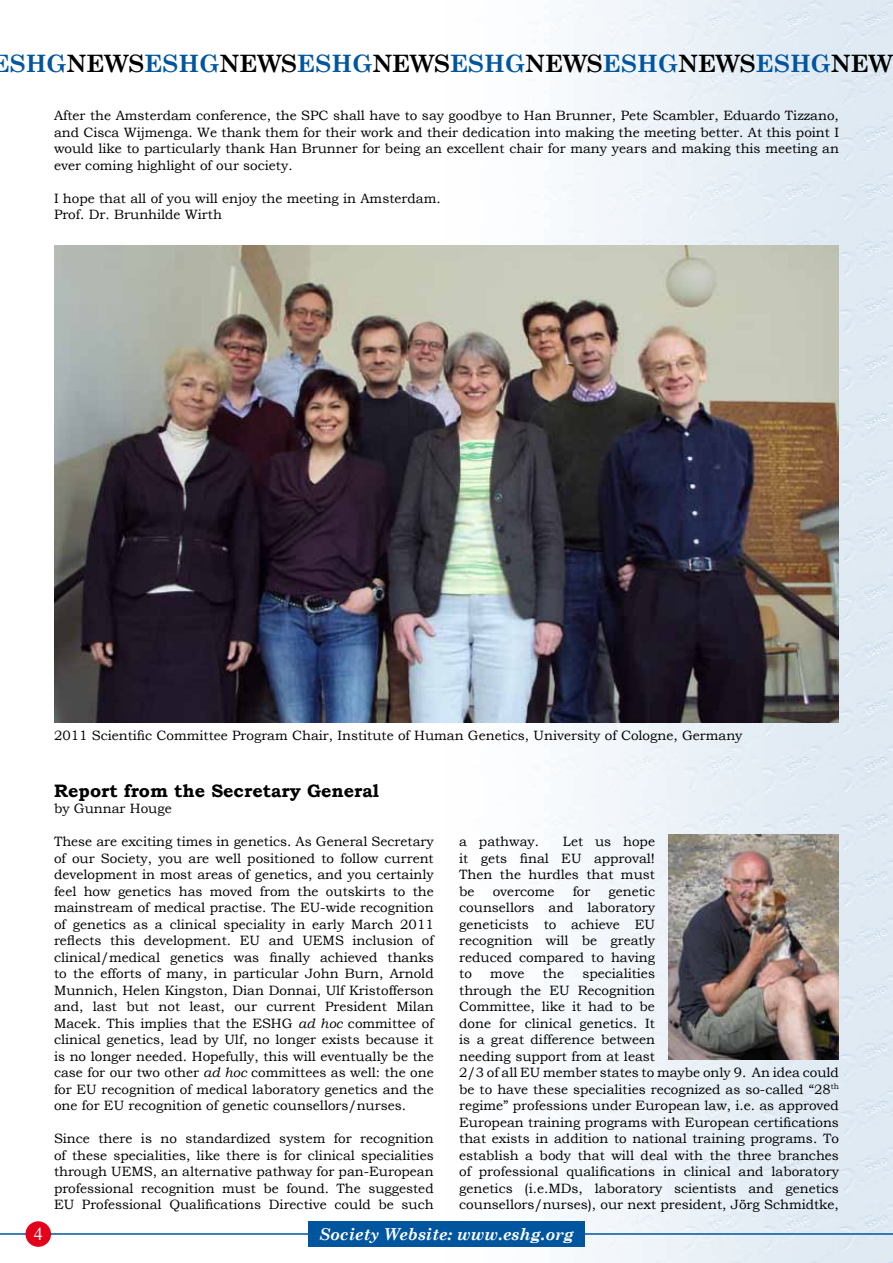
<style>
.page{position:relative;width:893px;height:1263px;background:#fff}
.page>*{position:absolute;margin:0;border:0;box-sizing:border-box;transform-origin:0 0}
.t1{font:700 24px "Century Schoolbook";color:#00559f}
.t2{font:700 18px "Bookman Old Style";color:#000}
.t3{font:18px "Times New Roman";color:#fff}
.t4{font:italic 700 16.5px "Century Schoolbook";color:#fff}
.t5{font:13.5px/16.5px "Bookman Old Style";color:#000;text-align:justify}
.s1{color:#000}
.s2{font-style:italic}
</style>
<div class="page">
<img style="left:446px;top:0;width:447px;height:1263px">
<hr style="left:0;top:1233px;width:893px;height:2px;background:#00559f">
<div style="left:26px;top:1221px;width:25px;height:26px;background:#e2001a;border-radius:50%"></div>
<div style="left:308px;top:1221px;width:277px;height:26px;background:#00559f"></div>
<img style="left:54px;top:246px;width:785px;height:477px">
<img style="left:668px;top:834px;width:171px;height:226px">
<h1 class="t1" style="left:-9px;top:44px;width:903px">ESHG<span class="s1">NEWS</span>ESHG<span class="s1">NEWS</span>ESHG<span class="s1">NEWS</span>ESHG<span class="s1">NEWS</span>ESHG<span class="s1">NEWS</span>ESHG<span class="s1">NEW</span></h1>
<p class="t5" style="left:54px;top:107px;width:786px">After the Amsterdam conference, the SPC shall have to say goodbye to Han Brunner, Pete Scambler, Eduardo Tizzano, and Cisca Wijmenga. We thank them for their work and their dedication into making the meeting better. At this point I would like to particularly thank Han Brunner for being an excellent chair for many years and making this meeting an ever coming highlight of our society.</p>
<p class="t5" style="left:54px;top:190px;width:388px">I hope that all of you will enjoy the meeting in Amsterdam.<br>Prof. Dr. Brunhilde Wirth</p>
<p class="t5" style="left:54px;top:728px;width:690px">2011 Scientific Committee Program Chair, Institute of Human Genetics, University of Cologne, Germany</p>
<h2 class="t2" style="left:54px;top:777px;width:327px">Report from the Secretary General</h2>
<p class="t5" style="left:54px;top:800px;width:119px">by Gunnar Houge</p>
<p class="t5" style="left:54px;top:833px;width:381px">These are exciting times in genetics. As General Secretary of our Society, you are well positioned to follow current development in most areas of genetics, and you certainly feel how genetics has moved from the outskirts to the mainstream of medical practise. The EU-wide recognition of genetics as a clinical speciality in early March 2011 reflects this development. EU and UEMS inclusion of clinical/medical genetics was finally achieved thanks to the efforts of many, in particular John Burn, Arnold Munnich, Helen Kingston, Dian Donnai, Ulf Kristofferson and, last but not least, our current President Milan Macek. This implies that the ESHG <span class="s2">ad hoc</span> committee of clinical genetics, lead by Ulf, no longer exists because it is no longer needed. Hopefully, this will eventually be the case for our two other <span class="s2">ad hoc</span> committees as well: the one for EU recognition of medical laboratory genetics and the one for EU recognition of genetic counsellors/nurses.</p>
<p class="t5" style="left:54px;top:1130px;width:381px">Since there is no standardized system for recognition of these specialities, like there is for clinical specialities through UEMS, an alternative pathway for pan-European professional recognition must be found. The suggested EU Professional Qualifications Directive could be such</p>
<p class="t5" style="left:459px;top:833px;width:197px;text-indent:104px">Let us hope it gets final EU approval!<br>Then the hurdles that must be</p>
<p class="t5" style="left:459px;top:833px;width:81px">a pathway.</p>
<p class="t5" style="left:493px;top:883px;width:63px">overcome</p>
<p class="t5" style="left:573px;top:883px;width:19px">for</p>
<p class="t5" style="left:459px;top:883px;width:197px;text-indent:149px">genetic counsellors and laboratory geneticists to achieve EU recognition will be greatly reduced compared to having to</p>
<p class="t5" style="left:459px;top:965px;width:381px;text-align:left;text-indent:123px">specialities<br>through the EU Recognition<br>Committee, like it had to be<br>done for clinical genetics. It<br>is a great difference between<br>needing support from at least<br>2/3 of all EU member states to maybe only 9. An idea could be to have these specialities recognized as so-called “28<sup>th </sup>regime” professions under European law, i.e. as approved European training programs with European certifications that exists in addition to national training programs. To establish a body that will deal with the three branches of professional qualifications in clinical and laboratory genetics (i.e.MDs, laboratory scientists and genetics counsellors/nurses), our next president, Jörg Schmidtke,</p>
<p class="t5" style="left:490px;top:965px;width:36px">move</p>
<p class="t5" style="left:543px;top:965px;width:23px">the</p>
<h2 class="t3" style="left:34px;top:1222px;width:10px">4</h2>
<p class="t4" style="left:319px;top:1221px;width:256px">Society Website: www.eshg.org</p>
</div>
